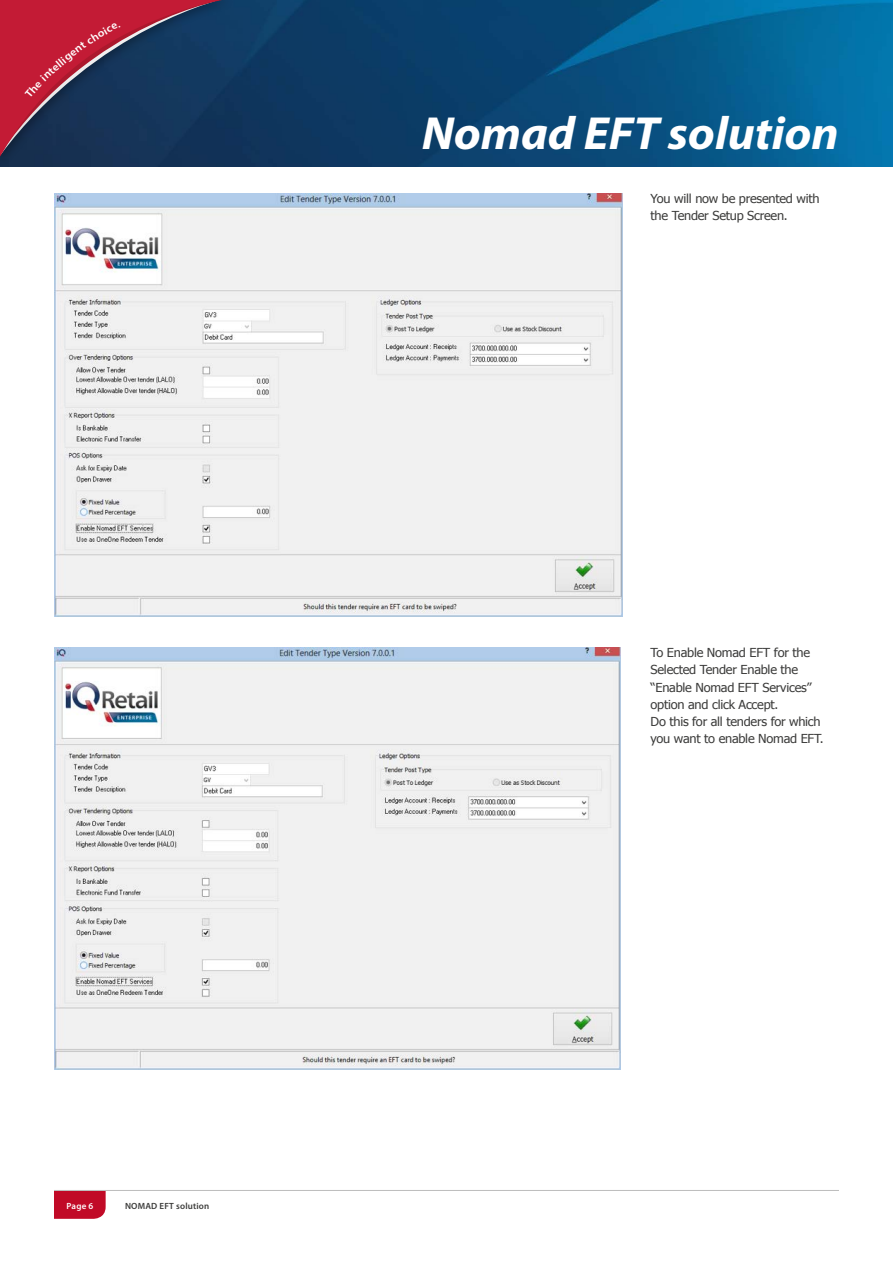
<style>
.page{position:relative;width:893px;height:1263px;background:#fff}
.page>*{position:absolute;margin:0;border:0;box-sizing:border-box;transform-origin:0 0}
.t1{font:italic 700 46.65px "Myriad Pro";color:#fff;scale:1.04 1}
.t2{font:12.3px/17.2px "Tahoma";letter-spacing:-.02em;color:#3c3c3b}
.t3{font:600 9px "Myriad Pro";letter-spacing:.02em;color:#3c3c3b}
.t4{font:600 9px "Myriad Pro";color:#fff}
</style>
<div class="page">
<img style="left:553px;top:0;width:340px;height:166px">
<svg style="left:0;top:0;width:553px;height:167px;background:#0c3b66"></svg>
<svg style="left:54px;top:1191px;width:52px;height:28px"></svg>
<hr style="left:54px;top:1190px;width:785px;height:1px;background:#bcbcbc">
<img style="left:54px;top:193px;width:568px;height:423px">
<img style="left:54px;top:647px;width:567px;height:422px">
<svg style="left:0;top:0;width:227px;height:154px;background:#562e4e"></svg>
<p class="t4" style="left:67px;top:1200px;width:28px">Page 6</p>
<p class="t3" style="left:125px;top:1200px;width:86px">NOMAD EFT solution</p>
<h1 class="t1" style="left:421px;top:103px;width:403px">Nomad EFT solution</h1>
<p class="t2" style="left:651px;top:189px;width:170px">You will now be presented with the Tender Setup Screen.</p>
<p class="t2" style="left:651px;top:643px;width:174px">To Enable Nomad EFT for the<br>Selected Tender Enable the “Enable Nomad EFT Services” option and click Accept.<br>Do this for all tenders for which you want to enable Nomad EFT.</p>
</div>
